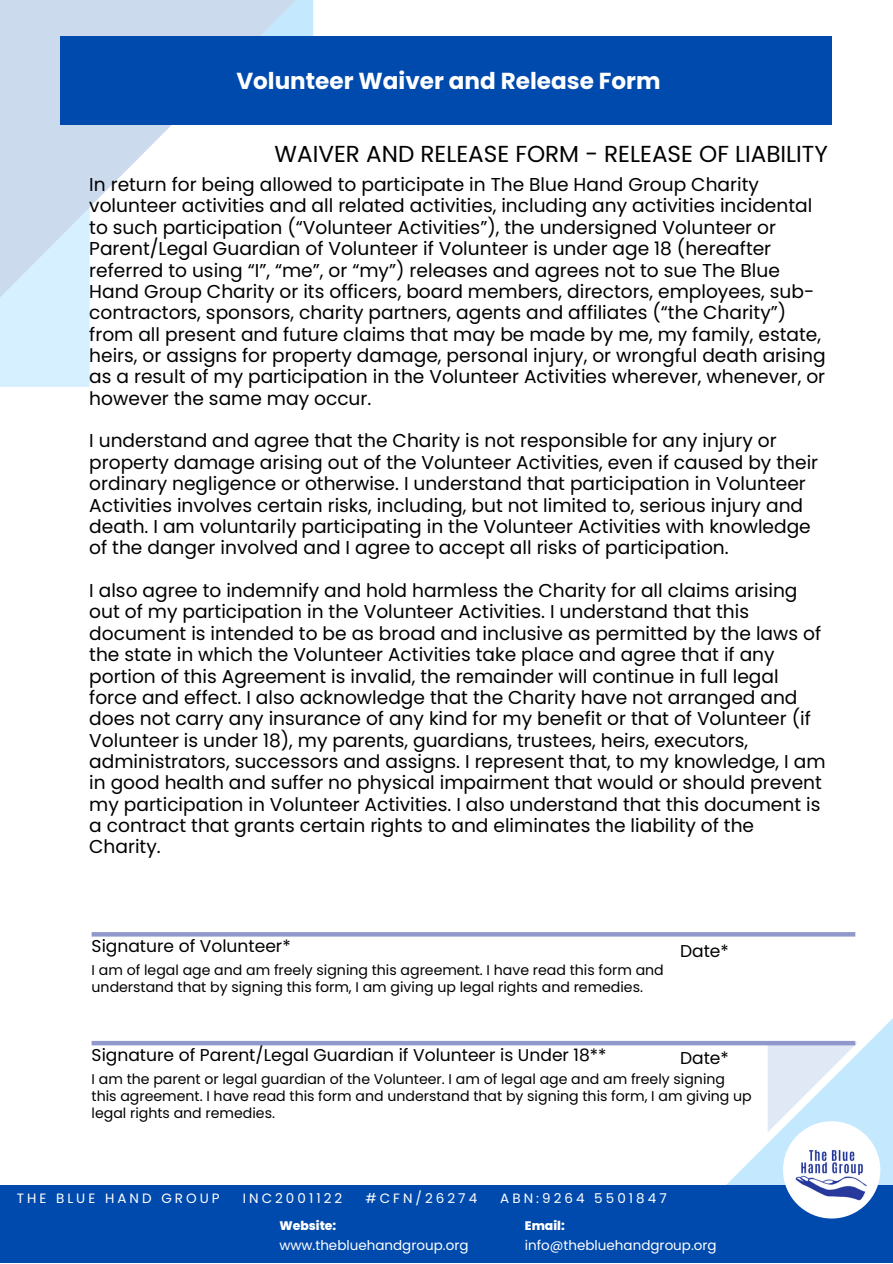
<style>
.page{position:relative;width:893px;height:1264px;background:#fff}
.page>*{position:absolute;margin:0;border:0;box-sizing:border-box;transform-origin:0 0}
.t1{font:23.1px "Poppins";color:#010101}
.t2{font:700 23.1px "Poppins";color:#fff}
.t3{font:18.6px/21.3px "Poppins";color:#010101}
.t4{font:17.1px "Poppins";color:#010101}
.t5{font:14.1px/16.8px "Poppins";color:#010101}
.t6{font:13.5px "Poppins";letter-spacing:.225em;color:#fff}
.t7{font:13.5px "Poppins";color:#fff}
.t8{font:800 12.45px "Poppins";color:#fff}
</style>
<div class="page">
<svg style="left:0;top:0;width:195px;height:207px;fill:#ccdaee"></svg>
<svg style="left:0;top:207px;width:90px;height:180px;background:#d4eafa"></svg>
<svg style="left:195px;top:0;width:118px;height:36px;background:#c9def2"></svg>
<div style="left:61px;top:36px;width:771px;height:89px;background:#004aad"></div>
<svg style="left:680px;top:1019px;width:212px;height:165px"></svg>
<div style="left:0;top:1184px;width:892px;height:78px;background:#004aad"></div>
<svg style="left:767px;top:1042px;width:90px;height:90px;background:#d9eaf9"></svg>
<img style="left:783px;top:1121px;width:97px;height:97px;border-radius:50%">
<hr style="left:92px;top:932px;width:763px;height:4px;background:#9098cc">
<div style="left:92px;top:1040px;width:763px;height:5px;background:#9098cc"></div>
<p class="t2" style="left:236px;top:65px;width:425px">Volunteer Waiver and Release Form</p>
<p class="t1" style="left:274px;top:138px;width:554px">WAIVER AND RELEASE FORM - RELEASE OF LIABILITY</p>
<p class="t3" style="left:89px;top:174px;width:737px">In return for being allowed to participate in The Blue Hand Group Charity volunteer activities and all related activities, including any activities incidental to such participation (“Volunteer Activities”), the undersigned Volunteer or Parent/Legal Guardian of Volunteer if Volunteer is under age 18 (hereafter referred to using “I”, “me”, or “my”) releases and agrees not to sue The Blue Hand Group Charity or its officers, board members, directors, employees, sub&shy;contractors, sponsors, charity partners, agents and affiliates (“the Charity”) from all present and future claims that may be made by me, my family, estate, heirs, or assigns for property damage, personal injury, or wrongful death arising as a result of my participation in the Volunteer Activities wherever, whenever, or however the same may occur.</p>
<p class="t3" style="left:89px;top:430px;width:730px">I understand and agree that the Charity is not responsible for any injury or property damage arising out of the Volunteer Activities, even if caused by their ordinary negligence or otherwise. I understand that participation in Volunteer Activities involves certain risks, including, but not limited to, serious injury and death. I am voluntarily participating in the Volunteer Activities with knowledge of the danger involved and I agree to accept all risks of participation.</p>
<p class="t3" style="left:89px;top:580px;width:737px">I also agree to indemnify and hold harmless the Charity for all claims arising out of my participation in the Volunteer Activities. I understand that this document is intended to be as broad and inclusive as permitted by the laws of the state in which the Volunteer Activities take place and agree that if any portion of this Agreement is invalid, the remainder will continue in full legal force and effect. I also acknowledge that the Charity have not arranged and does not carry any insurance of any kind for my benefit or that of Volunteer (if Volunteer is under 18), my parents, guardians, trustees, heirs, executors, administrators, successors and assigns. I represent that, to my knowledge, I am in good health and suffer no physical impairment that would or should prevent my participation in Volunteer Activities. I also understand that this document is a contract that grants certain rights to and eliminates the liability of the Charity.</p>
<p class="t4" style="left:92px;top:934px;width:200px">Signature of Volunteer*</p>
<p class="t5" style="left:92px;top:961px;width:573px">I am of legal age and am freely signing this agreement. I have read this form and understand that by signing this form, I am giving up legal rights and remedies.</p>
<p class="t4" style="left:680px;top:938px;width:50px">Date*</p>
<p class="t4" style="left:92px;top:1043px;width:516px">Signature of Parent/Legal Guardian if Volunteer is Under 18**</p>
<p class="t5" style="left:92px;top:1070px;width:661px">I am the parent or legal guardian of the Volunteer. I am of legal age and am freely signing this agreement. I have read this form and understand that by signing this form, I am giving up legal rights and remedies.</p>
<p class="t4" style="left:680px;top:1045px;width:50px">Date*</p>
<p class="t6" style="left:17px;top:1188px;width:205px">THE BLUE HAND GROUP</p>
<p class="t6" style="left:243px;top:1188px;width:101px">INC2001122</p>
<p class="t6" style="left:365px;top:1188px;width:113px">#CFN/26274</p>
<p class="t6" style="left:500px;top:1188px;width:168px">ABN:9264 5501847</p>
<p class="t8" style="left:279px;top:1216px;width:58px">Website:</p>
<p class="t8" style="left:525px;top:1216px;width:41px">Email:</p>
<p class="t7" style="left:279px;top:1235px;width:191px">www.thebluehandgroup.org</p>
<p class="t7" style="left:525px;top:1236px;width:193px">info@thebluehandgroup.org</p>
</div>
